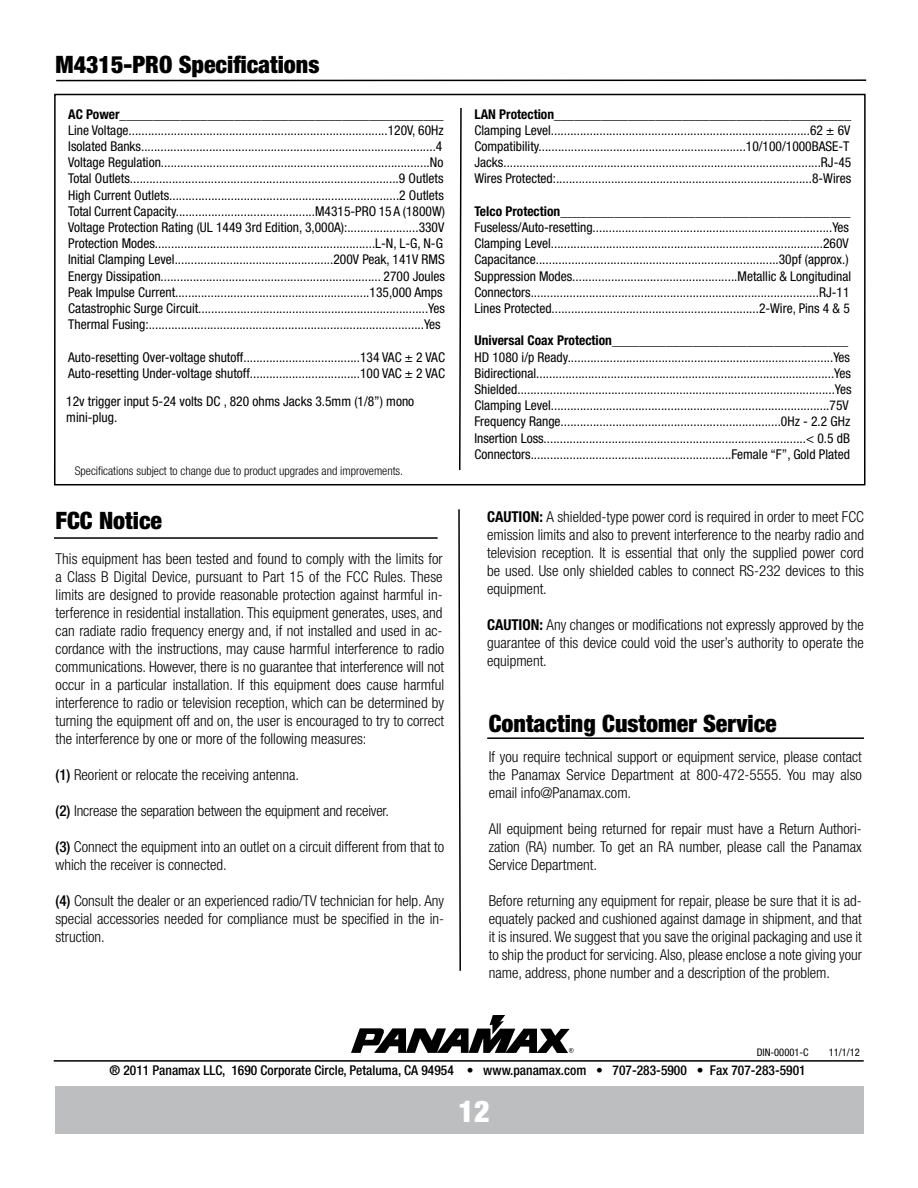
<style>
.page{position:relative;width:918px;height:1188px;background:#fff}
.page>*{position:absolute;margin:0;border:0;box-sizing:border-box;transform-origin:0 0}
.t1{font:900 condensed 30px "Helvetica Neue";color:#fff}
.t2{font:900 condensed 24px "Helvetica Neue";color:#000}
.t3{font:300 condensed 15px/18px "Helvetica Neue";color:#000;text-align:justify}
.t4{font:condensed 13.5px/16.2px "Helvetica Neue";color:#000}
.t5{font:500 condensed 13.5px "Helvetica Neue";color:#000}
.t6{font:300 condensed 12px "Helvetica Neue";color:#000}
.t7{font:condensed 10.5px "Helvetica Neue";color:#000}
.s1{font-weight:700}
.s2{font-weight:500}
</style>
<div class="page">
<svg style="left:458px;top:509px;width:3px;height:462px"></svg>
<hr style="left:487px;top:737px;width:377px;height:2px;background:#000">
<hr style="left:54px;top:537px;width:384px;height:2px;background:#000">
<div style="left:56px;top:1086px;width:808px;height:48px;background:#bcbec0"></div>
<svg style="left:351px;top:1015px;width:223px;height:38px"></svg>
<hr style="left:54px;top:1060px;width:810px;height:2px;background:#000">
<hr style="left:56px;top:79px;width:810px;height:2px;background:#000">
<div style="left:54px;top:94px;width:812px;height:391px;border:2px solid #000"></div>
<svg style="left:459px;top:108px;width:3px;height:363px"></svg>
<h2 class="t2" style="left:56px;top:50px;width:266px">M4315-PRO Specifications</h2>
<p class="t4" style="left:68px;top:106px;width:378px"><span class="s1">AC Power</span>________________________________________________ Line Voltage................................................................................120V, 60Hz Isolated Banks...........................................................................................4<br>Voltage Regulation...................................................................................No Total Outlets...................................................................................9 Outlets High Current Outlets.......................................................................2 Outlets Total Current Capacity...........................................M4315-PRO 15 A (1800W)<br>Voltage Protection Rating (UL 1449 3rd Edition, 3,000A):......................330V Protection Modes....................................................................L-N, L-G, N-G Initial Clamping Level.................................................200V Peak, 141V RMS Energy Dissipation.................................................................... 2700 Joules Peak Impulse Current............................................................135,000 Amps Catastrophic Surge Circuit.......................................................................Yes Thermal Fusing:.....................................................................................Yes</p>
<p class="t4" style="left:68px;top:349px;width:378px">Auto-resetting Over-voltage shutoff....................................134 VAC ± 2 VAC<br>Auto-resetting Under-voltage shutoff..................................100 VAC ± 2 VAC</p>
<p class="t4" style="left:66px;top:393px;width:350px">12v trigger input 5-24 volts DC , 820 ohms Jacks 3.5mm (1/8”) mono mini-plug.</p>
<p class="t6" style="left:75px;top:464px;width:330px">Specifications subject to change due to product upgrades and improvements.</p>
<h2 class="t2" style="left:56px;top:506px;width:108px">FCC Notice</h2>
<p class="t3" style="left:55px;top:549px;width:390px">This equipment has been tested and found to comply with the limits for a Class B Digital Device, pursuant to Part 15 of the FCC Rules. These limits are designed to provide reasonable protection against harmful in&shy;terference in residential installation. This equipment generates, uses, and can radiate radio frequency energy and, if not installed and used in ac&shy;cordance with the instructions, may cause harmful interference to radio communications. However, there is no guarantee that interference will not occur in a particular installation. If this equipment does cause harmful interference to radio or television reception, which can be determined by turning the equipment off and on, the user is encouraged to try to correct the interference by one or more of the following measures:</p>
<p class="t3" style="left:55px;top:765px;width:245px"><span class="s2">(1)</span> Reorient or relocate the receiving antenna.</p>
<p class="t3" style="left:55px;top:801px;width:335px"><span class="s2">(2)</span> Increase the separation between the equipment and receiver.</p>
<p class="t3" style="left:55px;top:837px;width:390px"><span class="s2">(3)</span> Connect the equipment into an outlet on a circuit different from that to which the receiver is connected.</p>
<p class="t3" style="left:55px;top:891px;width:390px"><span class="s2">(4)</span> Consult the dealer or an experienced radio/TV technician for help. Any special accessories needed for compliance must be specified in the in&shy;struction.</p>
<p class="t4" style="left:474px;top:106px;width:378px"><span class="s1">LAN Protection</span>____________________________________________ Clamping Level................................................................................62 ± 6V Compatibility................................................................10/100/1000BASE-T Jacks..................................................................................................RJ-45<br>Wires Protected:...............................................................................8-Wires</p>
<p class="t4" style="left:474px;top:203px;width:378px"><span class="s1">Telco Protection</span>___________________________________________ Fuseless/Auto-resetting..........................................................................Yes Clamping Level....................................................................................260V Capacitance...........................................................................30pf (approx.)<br>Suppression Modes...................................................Metallic &amp; Longitudinal Connectors.........................................................................................RJ-11<br>Lines Protected................................................................2-Wire, Pins 4 &amp; 5</p>
<p class="t4" style="left:474px;top:332px;width:379px"><span class="s1">Universal Coax Protection</span>___________________________________ HD 1080 i/p Ready..................................................................................Yes Bidirectional............................................................................................Yes Shielded..................................................................................................Yes Clamping Level......................................................................................75V Frequency Range....................................................................0Hz - 2.2 GHz Insertion Loss.................................................................................&lt; 0.5 dB Connectors..............................................................Female “F”, Gold Plated</p>
<p class="t3" style="left:487px;top:508px;width:378px"><span class="s1">CAUTION:</span> A shielded-type power cord is required in order to meet FCC emission limits and also to prevent interference to the nearby radio and television reception. It is essential that only the supplied power cord be used. Use only shielded cables to connect RS-232 devices to this equipment.</p>
<p class="t3" style="left:487px;top:616px;width:378px"><span class="s1">CAUTION:</span> Any changes or modifications not expressly approved by the guarantee of this device could void the user’s authority to operate the equipment.</p>
<h2 class="t2" style="left:489px;top:709px;width:290px">Contacting Customer Service</h2>
<p class="t3" style="left:489px;top:747px;width:375px">If you require technical support or equipment service, please contact the Panamax Service Department at 800-472-5555. You may also email info@Panamax.com.</p>
<p class="t3" style="left:489px;top:819px;width:375px">All equipment being returned for repair must have a Return Authori&shy;zation (RA) number. To get an RA number, please call the Panamax Service Department.</p>
<p class="t3" style="left:489px;top:891px;width:375px">Before returning any equipment for repair, please be sure that it is ad&shy;equately packed and cushioned against damage in shipment, and that it is insured. We suggest that you save the original packaging and use it to ship the product for servicing. Also, please enclose a note giving your name, address, phone number and a description of the problem.</p>
<p class="t7" style="left:757px;top:1046px;width:53px">DIN-00001-C</p>
<p class="t7" style="left:829px;top:1046px;width:33px">11/1/12</p>
<p class="t5" style="left:109px;top:1062px;width:698px">® 2011 Panamax LLC, 1690 Corporate Circle, Petaluma, CA 94954 • www.panamax.com • 707-283-5900 • Fax 707-283-5901</p>
<h1 class="t1" style="left:458px;top:1093px;width:33px">12</h1>
</div>
